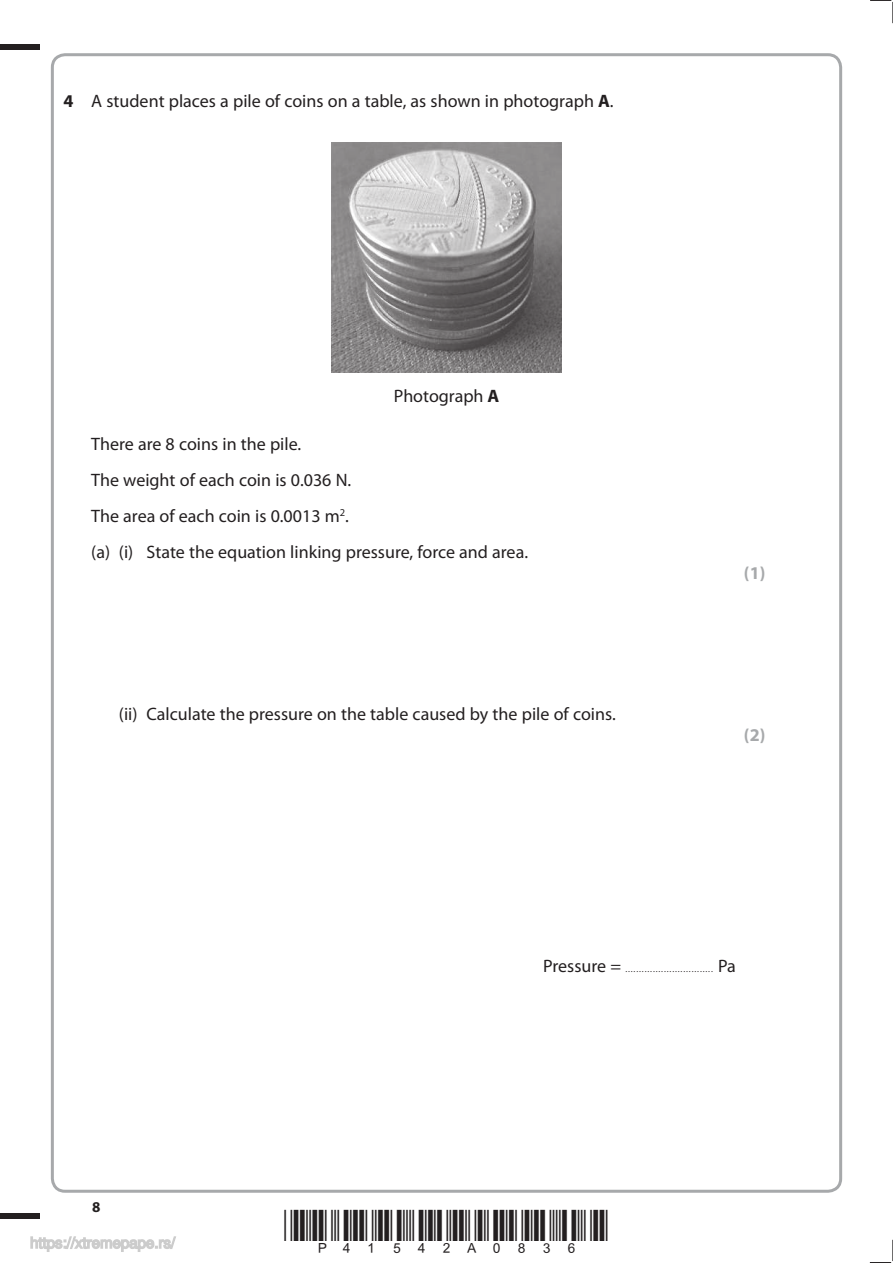
<style>
.page{position:relative;width:893px;height:1263px;background:#fff}
.page>*{position:absolute;margin:0;border:0;box-sizing:border-box;transform-origin:0 0}
.t1{font:18px/36px "Myriad Pro";color:#231f20}
.t2{font:700 18px "Myriad Pro";color:#a7a9ab}
.t3{font:700 15px "Myriad Pro";color:#231f20}
.t4{font:9px "Myriad Pro";color:#231f20}
.s1{font-weight:700}
.s2{font-size:18px}
</style>
<div class="page">
<div style="left:0;top:44px;width:40px;height:5px;background:#231f20"></div>
<div style="left:0;top:1214px;width:40px;height:5px;background:#231f20"></div>
<svg style="left:870px;top:0;width:23px;height:23px"></svg>
<svg style="left:869px;top:1240px;width:24px;height:23px"></svg>
<img style="left:331px;top:142px;width:230px;height:231px">
<svg style="left:30px;top:1236px;width:146px;height:16px"></svg>
<p class="t1" style="left:64px;top:85px;width:551px"><span class="s1">4</span> A student places a pile of coins on a table, as shown in photograph <span class="s1">A</span>.</p>
<p class="t1" style="left:394px;top:379px;width:107px">Photograph <span class="s1">A</span></p>
<p class="t1" style="left:91px;top:427px;width:438px">There are 8 coins in the pile.<br>The weight of each coin is 0.036 N.<br>The area of each coin is 0.0013 m<sup>2</sup>.<br>(a) (i) State the equation linking pressure, force and area.</p>
<p class="t1" style="left:119px;top:697px;width:498px">(ii) Calculate the pressure on the table caused by the pile of coins.</p>
<p class="t2" style="left:743px;top:566px;width:23px">(1)</p>
<p class="t2" style="left:743px;top:728px;width:23px">(2)</p>
<p class="t4" style="left:543px;top:965px;width:194px"><span class="s2">Pressure =</span> ................................ <span class="s2">Pa</span></p>
<p class="t3" style="left:92px;top:1201px;width:10px">8</p>
</div>
